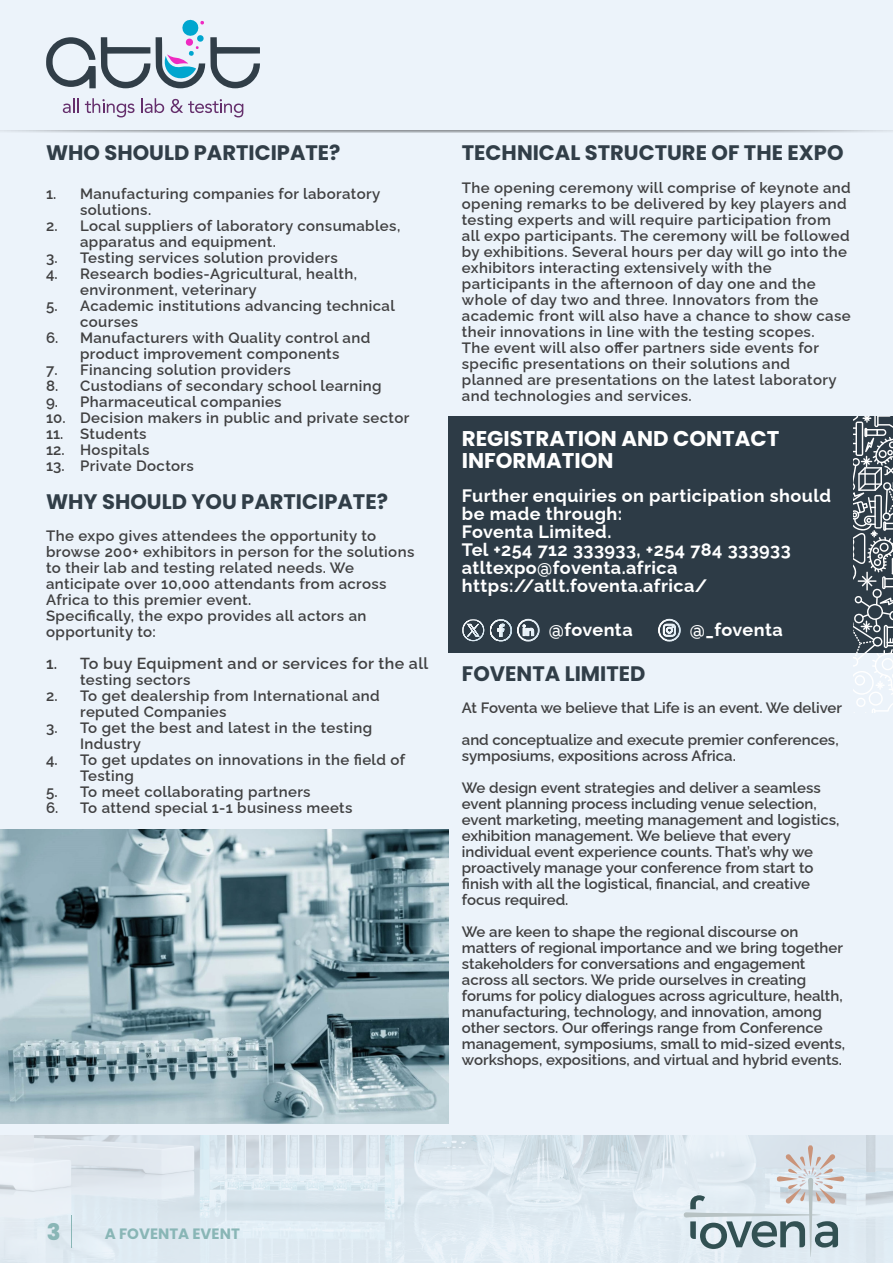
<style>
.page{position:relative;width:893px;height:1263px;background:#ecf3fa}
.page>*{position:absolute;margin:0;border:0;box-sizing:border-box;transform-origin:0 0}
.t1{font:800 22.8px "Poppins";color:#89b6b6}
.t2{font:700 21.3px/22.4px "Poppins";color:#fff}
.t3{font:700 21px "Poppins";color:#313e48}
.t4{font:700 18px/18px "Raleway";letter-spacing:.025em;color:#fff}
.t5{font:600 16.05px "Raleway";letter-spacing:.025em;color:#404041}
.t6{font:600 15px/16px "Raleway";letter-spacing:.025em;color:#404041}
.t7{font:600 15px/16px "Raleway";color:#404041}
.t8{font:700 15px "Poppins";color:#89b6b6}
</style>
<div class="page">
<div style="left:448px;top:416px;width:445px;height:236px;background:#313e48"></div>
<img style="left:0;top:830px;width:448px;height:294px">
<svg style="left:0;top:130px;width:893px;height:3px;background:#bbc0c6"></svg>
<img style="left:0;top:1136px;width:893px;height:127px">
<svg style="left:683px;top:1145px;width:161px;height:112px"></svg>
<hr style="left:71px;top:1215px;width:1px;height:33px;background:#89b6b6">
<svg style="left:853px;top:417px;width:40px;height:296px"></svg>
<svg style="left:46px;top:37px;width:104px;height:51px"></svg>
<svg style="left:156px;top:19px;width:104px;height:69px"></svg>
<svg style="left:85px;top:98px;width:50px;height:19px"></svg>
<svg style="left:141px;top:98px;width:23px;height:15px"></svg>
<svg style="left:171px;top:99px;width:72px;height:18px"></svg>
<svg style="left:63px;top:98px;width:16px;height:15px"></svg>
<svg style="left:462px;top:619px;width:22px;height:23px"></svg>
<svg style="left:490px;top:619px;width:49px;height:23px"></svg>
<div style="left:518px;top:620px;width:20px;height:20px;border:1px solid #fff;border-radius:50%"></div>
<div style="left:517px;top:619px;width:22px;height:22px;border:1px solid #fff;border-radius:50%"></div>
<svg style="left:658px;top:619px;width:23px;height:22px"></svg>
<div style="left:659px;top:620px;width:21px;height:20px;border:1px solid #fff;border-radius:50%"></div>
<div style="left:658px;top:619px;width:22px;height:22px;border:1px solid #fff;border-radius:50%"></div>
<h3 class="t3" style="left:46px;top:141px;width:296px">WHO SHOULD PARTICIPATE?</h3>
<p class="t6" style="left:80px;top:184px;width:302px;text-indent:-34px">1. Manufacturing companies for laboratory solutions.</p>
<p class="t6" style="left:80px;top:216px;width:322px;text-indent:-34px">2. Local suppliers of laboratory consumables, apparatus and equipment.</p>
<p class="t6" style="left:46px;top:248px;width:293px">3. Testing services solution providers</p>
<p class="t6" style="left:80px;top:264px;width:278px;text-indent:-34px">4. Research bodies-Agricultural, health, environment, veterinary</p>
<p class="t6" style="left:80px;top:296px;width:316px;text-indent:-34px">5. Academic institutions advancing technical courses</p>
<p class="t6" style="left:46px;top:328px;width:326px;text-align:center">6. Manufacturers with Quality control and product improvement components</p>
<p class="t6" style="left:46px;top:360px;width:246px">7. Financing solution providers</p>
<p class="t6" style="left:46px;top:376px;width:337px">8. Custodians of secondary school learning</p>
<p class="t6" style="left:46px;top:392px;width:237px">9. Pharmaceutical companies</p>
<p class="t6" style="left:46px;top:408px;width:365px">10. Decision makers in public and private sector</p>
<p class="t6" style="left:46px;top:424px;width:102px">11. Students</p>
<p class="t6" style="left:46px;top:440px;width:105px">12. Hospitals</p>
<p class="t6" style="left:46px;top:456px;width:149px">13. Private Doctors</p>
<h3 class="t3" style="left:46px;top:489px;width:343px">WHY SHOULD YOU PARTICIPATE?</h3>
<p class="t6" style="left:46px;top:526px;width:370px">The expo gives attendees the opportunity to browse 200+ exhibitors in person for the solutions to their lab and testing related needs. We anticipate over 10,000 attendants from across Africa to this premier event.<br>Specifically, the expo provides all actors an opportunity to:</p>
<p class="t5" style="left:46px;top:651px;width:384px">1. To buy Equipment and or services for the all</p>
<p class="t6" style="left:80px;top:670px;width:112px">testing sectors</p>
<p class="t6" style="left:80px;top:686px;width:301px;text-indent:-34px">2. To get dealership from International and reputed Companies</p>
<p class="t6" style="left:80px;top:718px;width:293px;text-indent:-34px">3. To get the best and latest in the testing<br>Industry</p>
<p class="t6" style="left:80px;top:750px;width:327px;text-indent:-34px">4. To get updates on innovations in the field of<br>Testing</p>
<p class="t6" style="left:46px;top:782px;width:266px">5. To meet collaborating partners</p>
<p class="t6" style="left:46px;top:798px;width:308px">6. To attend special 1-1 business meets</p>
<h3 class="t3" style="left:462px;top:141px;width:383px">TECHNICAL STRUCTURE OF THE EXPO</h3>
<p class="t6" style="left:462px;top:178px;width:390px">The opening ceremony will comprise of keynote and opening remarks to be delivered by key players and testing experts and will require participation from all expo participants. The ceremony will be followed by exhibitions. Several hours per day will go into the exhibitors interacting extensively with the participants in the afternoon of day one and the whole of day two and three. Innovators from the academic front will also have a chance to show case their innovations in line with the testing scopes.<br>The event will also offer partners side events for specific presentations on their solutions and planned are presentations on the latest laboratory and technologies and services.</p>
<h2 class="t2" style="left:462px;top:427px;width:319px">REGISTRATION AND CONTACT<br>INFORMATION</h2>
<p class="t4" style="left:462px;top:485px;width:371px">Further enquiries on participation should be made through:<br>Foventa Limited.<br>Tel +254 712 333933, +254 784 333933 atltexpo@foventa.africa https://atlt.foventa.africa/</p>
<p class="t4" style="left:549px;top:619px;width:85px">@foventa</p>
<p class="t4" style="left:690px;top:619px;width:94px">@_foventa</p>
<h3 class="t3" style="left:462px;top:661px;width:185px">FOVENTA LIMITED</h3>
<p class="t7" style="left:462px;top:690px;width:382px;line-height:32.1px">At Foventa we believe that Life is an event. We deliver and conceptualize and execute premier conferences,</p>
<p class="t7" style="left:462px;top:738px;width:360px;line-height:32.1px">symposiums, expositions across Africa.<br>We design event strategies and deliver a seamless</p>
<p class="t7" style="left:462px;top:794px;width:379px">event planning process including venue selection, event marketing, meeting management and logistics, exhibition management. We believe that every individual event experience counts. That’s why we proactively manage your conference from start to finish with all the logistical, financial, and creative focus required.</p>
<p class="t7" style="left:462px;top:922px;width:385px">We are keen to shape the regional discourse on matters of regional importance and we bring together stakeholders for conversations and engagement across all sectors. We pride ourselves in creating forums for policy dialogues across agriculture, health, manufacturing, technology, and innovation, among other sectors. Our offerings range from Conference management, symposiums, small to mid-sized events, workshops, expositions, and virtual and hybrid events.</p>
<h1 class="t1" style="left:47px;top:1218px;width:15px">3</h1>
<p class="t8" style="left:105px;top:1225px;width:136px">A FOVENTA EVENT</p>
</div>
